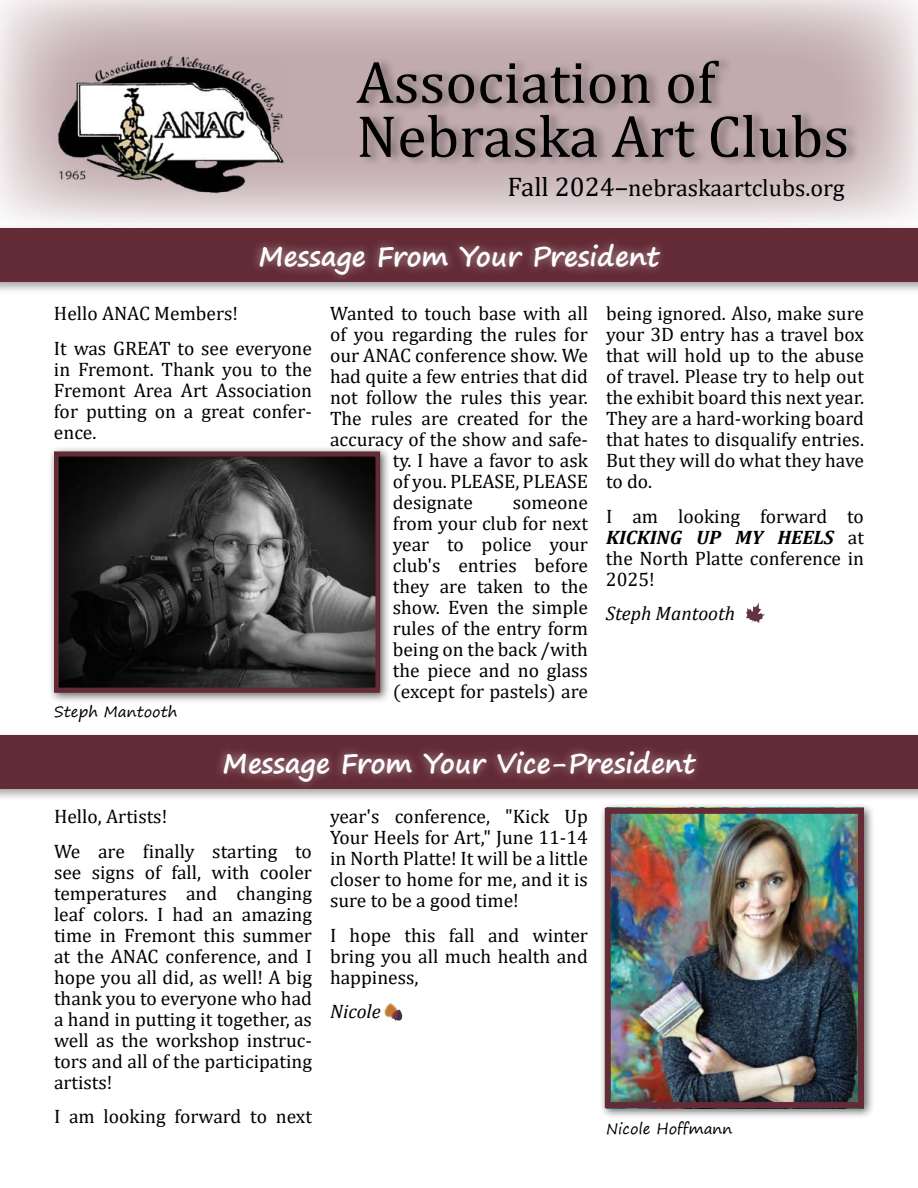
<style>
.page{position:relative;width:918px;height:1188px;background:#fff}
.page>*{position:absolute;margin:0;border:0;box-sizing:border-box;transform-origin:0 0}
.t1{font:60px/54px "Cambria Math";color:#000}
.t2{font:700 27px "Segoe Print";color:#fff}
.t3{font:24px "Cambria Math";color:#000}
.t4{font:19.5px/21px "Cambria Math";color:#000;text-align:justify}
.t5{font:italic 19.5px "Cambria";color:#000}
.t6{font:italic 700 19.5px "Cambria";color:#000}
.t7{font:15px "Segoe Print";color:#000}
.s1{font-size:27px}
.s2{font-family:"Cambria Math";font-weight:400;font-style:normal}
</style>
<div class="page">
<svg style="left:0;top:0;width:918px;height:224px;background:#d7c9cb"></svg>
<div style="left:48px;top:446px;width:344px;height:258px;background:#000;opacity:.6"></div>
<svg style="left:52px;top:449px;width:330px;height:246px;background:#3f3c3d"></svg>
<img style="left:54px;top:54px;width:231px;height:140px">
<div style="left:0;top:224px;width:918px;height:71px;background:#000;opacity:.35"></div>
<div style="left:0;top:228px;width:918px;height:54px;background:#632b36"></div>
<div style="left:250px;top:235px;width:419px;height:49px;background:#fff;opacity:.5"></div>
<div style="left:0;top:731px;width:918px;height:71px;background:#000;opacity:.35"></div>
<div style="left:0;top:735px;width:918px;height:54px;background:#632b36"></div>
<div style="left:214px;top:742px;width:491px;height:49px;background:#fff;opacity:.5"></div>
<div style="left:599px;top:802px;width:277px;height:317px;background:#000;opacity:.6"></div>
<img style="left:612px;top:815px;width:245px;height:286px">
<div style="left:605px;top:808px;width:259px;height:300px;border:6px solid #632b36"></div>
<div style="left:356px;top:54px;width:505px;height:113px;background:#000;opacity:.35"></div>
<svg style="left:746px;top:602px;width:19px;height:21px"></svg>
<img style="left:384px;top:1003px;width:19px;height:16px">
<svg style="left:392px;top:1009px;width:10px;height:13px"></svg>
<h1 class="t1" style="left:356px;top:55px;width:494px">Association of<br>Nebraska Art Clubs</h1>
<p class="t3" style="left:508px;top:174px;width:339px"><span class="s1">Fall 2024–</span>nebraskaartclubs.org</p>
<h2 class="t2" style="left:258px;top:232px;width:403px">Message From Your President</h2>
<p class="t4" style="left:54px;top:296px;width:260px;line-height:34.5px">Hello ANAC Members!<br>It was GREAT to see everyone</p>
<p class="t4" style="left:54px;top:358px;width:260px">in Fremont. Thank you to the Fremont Area Art Association for putting on a great confer&shy;ence.</p>
<p class="t7" style="left:54px;top:698px;width:125px">Steph Mantooth</p>
<p class="t4" style="left:330px;top:303px;width:259px">Wanted to touch base with all</p>
<p class="t4" style="left:330px;top:324px;width:260px">of you regarding the rules for</p>
<p class="t4" style="left:330px;top:345px;width:260px">our ANAC conference show. We</p>
<p class="t4" style="left:330px;top:366px;width:260px">had quite a few entries that did</p>
<p class="t4" style="left:330px;top:387px;width:259px">not follow the rules this year.</p>
<p class="t4" style="left:330px;top:408px;width:260px">The rules are created for the</p>
<p class="t4" style="left:330px;top:429px;width:259px">accuracy of the show and safe-</p>
<p class="t4" style="left:393px;top:450px;width:197px">ty. I have a favor to ask</p>
<p class="t4" style="left:393px;top:471px;width:197px">of you. PLEASE, PLEASE</p>
<p class="t4" style="left:393px;top:492px;width:82px">designate</p>
<p class="t4" style="left:393px;top:492px;width:197px;text-indent:120px">someone from your club for next year to police your club's entries before they are taken to the show. Even the simple rules of the entry form being on the back /with the piece and no glass (except for pastels) are</p>
<p class="t4" style="left:606px;top:303px;width:260px">being ignored. Also, make sure your 3D entry has a travel box that will hold up to the abuse of travel. Please try to help out the exhibit board this next year.<br>They are a hard-working board that hates to disqualify entries.<br>But they will do what they have to do.</p>
<p class="t4" style="left:606px;top:505px;width:260px">I am looking forward to</p>
<p class="t6" style="left:606px;top:523px;width:259px">KICKING UP MY HEELS <span class="s2">at</span></p>
<p class="t4" style="left:606px;top:547px;width:260px">the North Platte conference in<br>2025!</p>
<p class="t5" style="left:606px;top:600px;width:131px">Steph Mantooth</p>
<h2 class="t2" style="left:223px;top:739px;width:474px">Message From Your Vice-President</h2>
<p class="t4" style="left:54px;top:799px;width:260px;line-height:34.5px">Hello, Artists!<br>We are finally starting to</p>
<p class="t4" style="left:54px;top:861px;width:260px">see signs of fall, with cooler temperatures and changing leaf colors. I had an amazing time in Fremont this summer at the ANAC conference, and I hope you all did, as well! A big thank you to everyone who had a hand in putting it together, as well as the workshop instruc&shy;tors and all of the participating artists!</p>
<p class="t4" style="left:54px;top:1106px;width:259px">I am looking forward to next</p>
<p class="t4" style="left:330px;top:806px;width:260px">year's conference, "Kick Up Your Heels for Art," June 11-14 in North Platte! It will be a little closer to home for me, and it is sure to be a good time!</p>
<p class="t4" style="left:330px;top:924px;width:260px">I hope this fall and winter bring you all much health and happiness,</p>
<p class="t5" style="left:330px;top:998px;width:52px">Nicole</p>
<p class="t7" style="left:606px;top:1115px;width:128px">Nicole Hoffmann</p>
</div>
